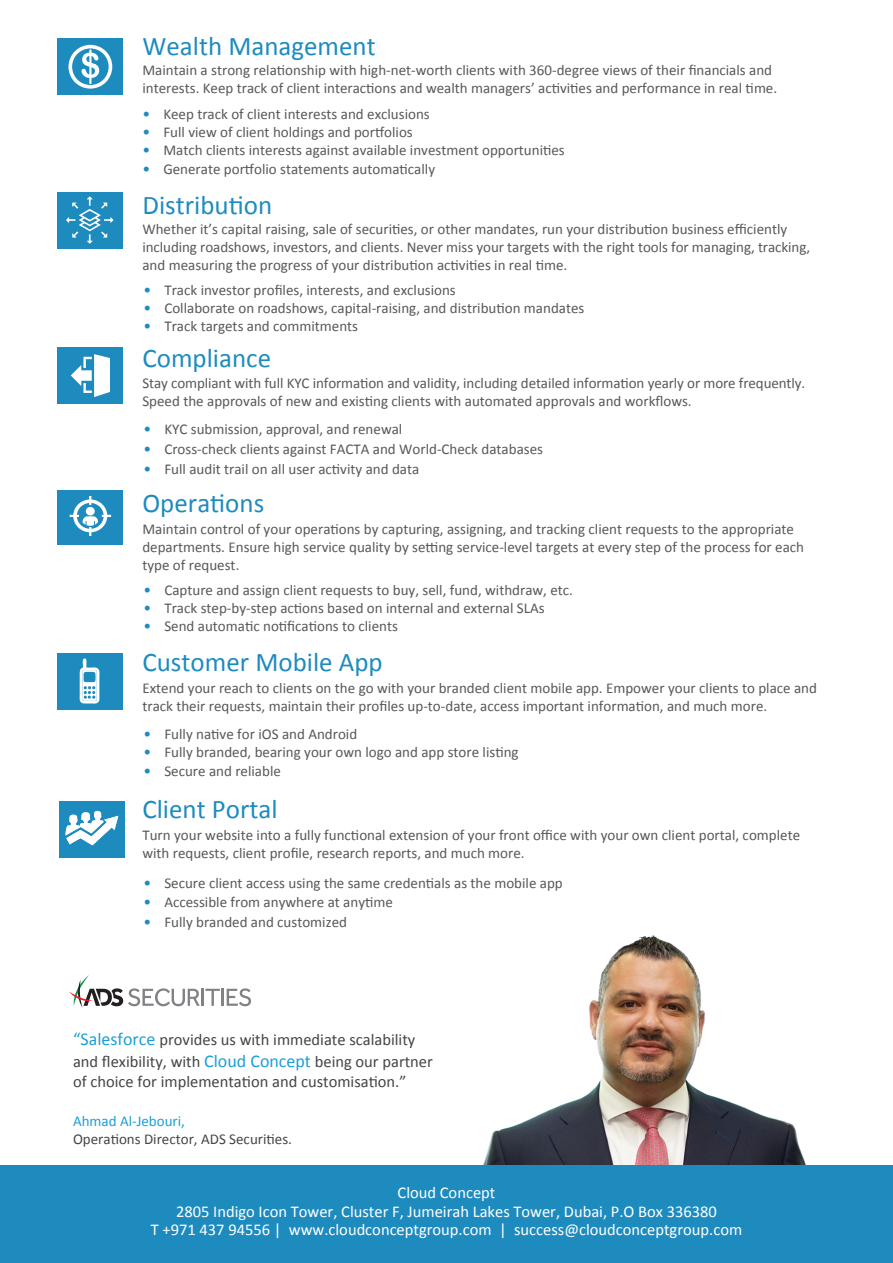
<style>
.page{position:relative;width:893px;height:1263px;background:#fff}
.page>*{position:absolute;margin:0;border:0;box-sizing:border-box;transform-origin:0 0}
.t1{font:27px "Calibri";color:#1e8bbf}
.t2{font:16.5px/18.3px "Calibri";color:#fff;text-align:center}
.t3{font:16.5px/21.6px "Calibri";color:#444545}
.t4{font:15px/18px "Calibri";color:#57585a}
.t5{font:15px "Calibri";color:#444545}
.t6{font:15px "Calibri";color:#1a9fda}
.s1{font-size:15.75px;color:#1e8bbf}
.s2{font-size:18px;color:#1a9fda}
</style>
<div class="page">
<img style="left:483px;top:935px;width:323px;height:230px">
<hr style="left:221px;top:989px;width:3px;height:17px;background:#808285">
<svg style="left:227px;top:988px;width:24px;height:18px"></svg>
<svg style="left:69px;top:975px;width:151px;height:33px"></svg>
<div style="left:58px;top:192px;width:65px;height:57px;background:#1e8bbf"></div>
<div style="left:58px;top:347px;width:65px;height:57px;background:#1e8bbf"></div>
<svg style="left:71px;top:354px;width:39px;height:43px"></svg>
<div style="left:58px;top:490px;width:65px;height:55px;background:#1e8bbf"></div>
<svg style="left:70px;top:496px;width:41px;height:40px"></svg>
<div style="left:58px;top:653px;width:65px;height:57px;background:#1e8bbf"></div>
<div style="left:0;top:1165px;width:893px;height:98px;background:#1e8bbf"></div>
<div style="left:58px;top:38px;width:65px;height:57px;background:#1e8bbf"></div>
<svg style="left:68px;top:45px;width:44px;height:44px"></svg>
<div style="left:59px;top:801px;width:65px;height:56px;background:#1e8bbf"></div>
<svg style="left:66px;top:196px;width:47px;height:48px"></svg>
<svg style="left:80px;top:658px;width:20px;height:46px"></svg>
<svg style="left:66px;top:810px;width:52px;height:35px"></svg>
<h1 class="t1" style="left:142px;top:28px;width:235px">Wealth Management</h1>
<p class="t4" style="left:142px;top:61px;width:636px">Maintain a strong relationship with high-net-worth clients with 360-degree views of their financials and interests. Keep track of client interactions and wealth managers’ activities and performance in real time.</p>
<p class="t4" style="left:142px;top:105px;width:289px"><span class="s1">•</span> Keep track of client interests and exclusions</p>
<p class="t4" style="left:142px;top:123px;width:272px"><span class="s1">•</span> Full view of client holdings and portfolios</p>
<p class="t4" style="left:142px;top:141px;width:424px"><span class="s1">•</span> Match clients interests against available investment opportunities</p>
<p class="t4" style="left:142px;top:160px;width:294px"><span class="s1">•</span> Generate portfolio statements automatically</p>
<h1 class="t1" style="left:142px;top:188px;width:131px">Distribution</h1>
<p class="t4" style="left:142px;top:220px;width:669px">Whether it’s capital raising, sale of securities, or other mandates, run your distribution business efficiently including roadshows, investors, and clients. Never miss your targets with the right tools for managing, tracking, and measuring the progress of your distribution activities in real time.</p>
<p class="t4" style="left:143px;top:281px;width:314px"><span class="s1">•</span> Track investor profiles, interests, and exclusions</p>
<p class="t4" style="left:143px;top:299px;width:442px"><span class="s1">•</span> Collaborate on roadshows, capital-raising, and distribution mandates</p>
<p class="t4" style="left:143px;top:317px;width:216px"><span class="s1">•</span> Track targets and commitments</p>
<h1 class="t1" style="left:142px;top:341px;width:130px">Compliance</h1>
<p class="t4" style="left:142px;top:374px;width:664px">Stay compliant with full KYC information and validity, including detailed information yearly or more frequently.<br>Speed the approvals of new and existing clients with automated approvals and workflows.</p>
<p class="t4" style="left:143px;top:420px;width:260px"><span class="s1">•</span> KYC submission, approval, and renewal</p>
<p class="t4" style="left:143px;top:440px;width:401px"><span class="s1">•</span> Cross-check clients against FACTA and World-Check databases</p>
<p class="t4" style="left:143px;top:460px;width:277px"><span class="s1">•</span> Full audit trail on all user activity and data</p>
<h1 class="t1" style="left:142px;top:486px;width:123px">Operations</h1>
<p class="t4" style="left:142px;top:520px;width:663px">Maintain control of your operations by capturing, assigning, and tracking client requests to the appropriate departments. Ensure high service quality by setting service-level targets at every step of the process for each type of request.</p>
<p class="t4" style="left:143px;top:581px;width:431px"><span class="s1">•</span> Capture and assign client requests to buy, sell, fund, withdraw, etc.</p>
<p class="t4" style="left:143px;top:599px;width:403px"><span class="s1">•</span> Track step-by-step actions based on internal and external SLAs</p>
<p class="t4" style="left:143px;top:617px;width:256px"><span class="s1">•</span> Send automatic notifications to clients</p>
<h1 class="t1" style="left:142px;top:645px;width:242px">Customer Mobile App</h1>
<p class="t4" style="left:142px;top:679px;width:676px">Extend your reach to clients on the go with your branded client mobile app. Empower your clients to place and track their requests, maintain their profiles up-to-date, access important information, and much more.</p>
<p class="t4" style="left:143px;top:725px;width:215px"><span class="s1">•</span> Fully native for iOS and Android</p>
<p class="t4" style="left:143px;top:743px;width:377px"><span class="s1">•</span> Fully branded, bearing your own logo and app store listing</p>
<p class="t4" style="left:143px;top:762px;width:139px"><span class="s1">•</span> Secure and reliable</p>
<h1 class="t1" style="left:142px;top:792px;width:137px">Client Portal</h1>
<p class="t4" style="left:142px;top:826px;width:659px">Turn your website into a fully functional extension of your front office with your own client portal, complete with requests, client profile, research reports, and much more.</p>
<p class="t4" style="left:143px;top:874px;width:421px"><span class="s1">•</span> Secure client access using the same credentials as the mobile app</p>
<p class="t4" style="left:143px;top:893px;width:251px"><span class="s1">•</span> Accessible from anywhere at anytime</p>
<p class="t4" style="left:143px;top:912px;width:205px"><span class="s1">•</span> Fully branded and customized</p>
<p class="t3" style="left:73px;top:1029px;width:361px"><span class="s2">“Salesforce</span> provides us with immediate scalability and flexibility, with <span class="s2">Cloud Concept</span> being our partner</p>
<p class="t3" style="left:73px;top:1070px;width:335px">of choice for implementation and customisation.”</p>
<p class="t6" style="left:73px;top:1112px;width:114px">Ahmad Al-Jebouri,</p>
<p class="t5" style="left:73px;top:1130px;width:220px">Operations Director, ADS Securities.</p>
<p class="t2" style="left:151px;top:1184px;width:593px">Cloud Concept<br>2805 Indigo Icon Tower, Cluster F, Jumeirah Lakes Tower, Dubai, P.O Box 336380<br>T +971 437 94556 | www.cloudconceptgroup.com | success@cloudconceptgroup.com</p>
</div>
